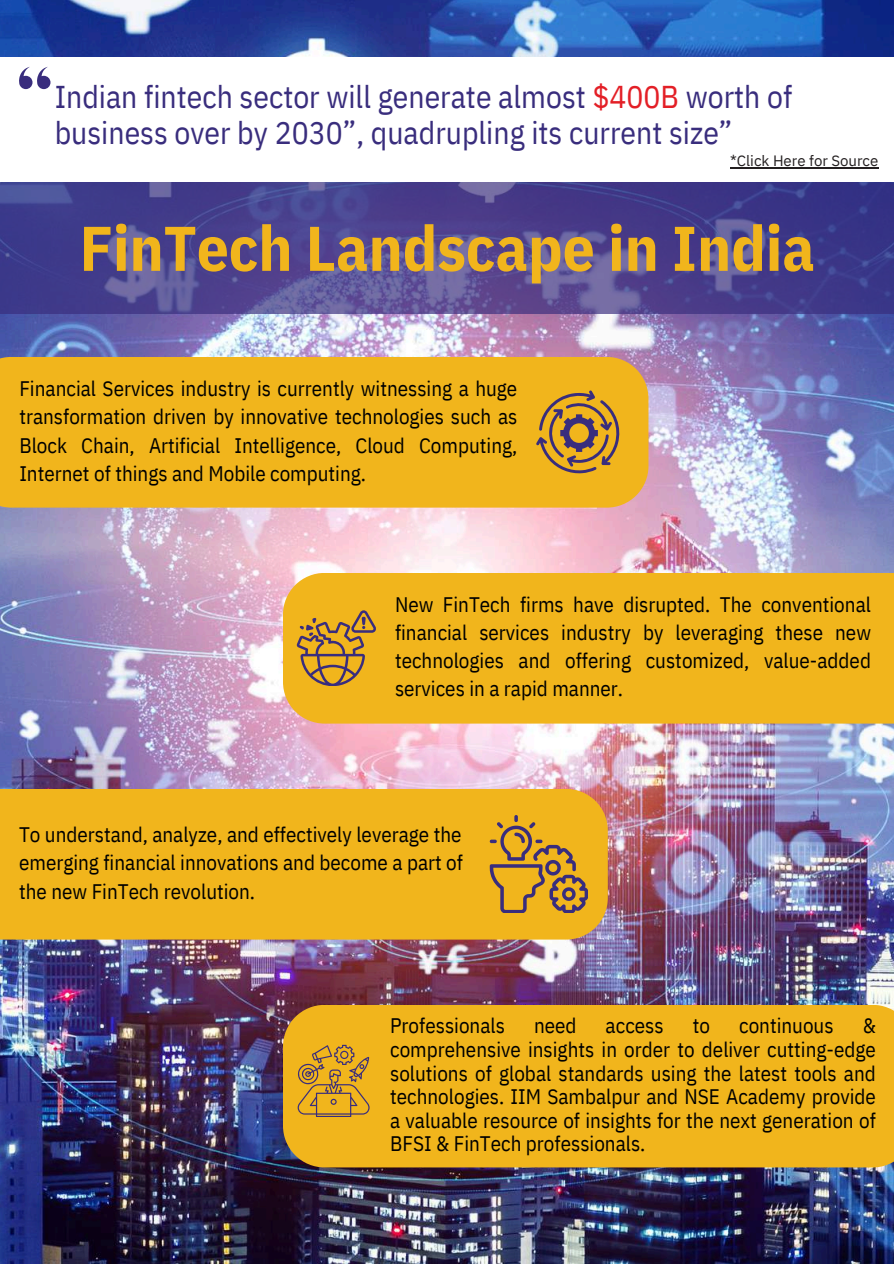
<style>
.page{position:relative;width:894px;height:1264px;background:#fff}
.page>*{position:absolute;margin:0;border:0;box-sizing:border-box;transform-origin:0 0}
.t1{font:700 63px "IBM Plex Sans Cond";color:#f1b51c}
.t2{font:31.5px/36px "IBM Plex Sans Cond";color:#392d7d}
.t3{font:21px/28.2px "IBM Plex Sans Cond";color:#000;text-align:justify}
.t4{font:15px "IBM Plex Sans";color:#231f20}
.s1{color:#e31f26}
</style>
<div class="page">
<img style="left:0;top:0;width:893px;height:1263px">
<div style="left:0;top:57px;width:893px;height:125px;background:#fff"></div>
<svg style="left:19px;top:67px;width:31px;height:22px"></svg>
<div style="left:0;top:357px;width:648px;height:150px;background:#f1b51c"></div>
<div style="left:283px;top:573px;width:610px;height:150px;background:#f1b51c"></div>
<div style="left:0;top:788px;width:607px;height:151px;background:#f1b51c"></div>
<div style="left:283px;top:1004px;width:610px;height:163px;background:#f1b51c"></div>
<svg style="left:536px;top:390px;width:86px;height:84px;background:#be8f36"></svg>
<svg style="left:296px;top:610px;width:80px;height:75px;background:#c59432"></svg>
<svg style="left:489px;top:815px;width:98px;height:98px;background:#c89731"></svg>
<svg style="left:0;top:182px;width:893px;height:132px;background:#4c458f"></svg>
<svg style="left:296px;top:1044px;width:73px;height:72px;background:#cf9c2d"></svg>
<hr style="left:730px;top:167px;width:148px;height:1px;background:#231f20">
<h2 class="t2" style="left:55px;top:78px;width:738px">Indian fintech sector will generate almost <span class="s1">$400B</span> worth of business over by 2030”, quadrupling its current size”</h2>
<p class="t4" style="left:730px;top:150px;width:150px">*Click Here for Source</p>
<h1 class="t1" style="left:80px;top:206px;width:736px">FinTech Landscape in India</h1>
<p class="t3" style="left:19px;top:374px;width:499px">Financial Services industry is currently witnessing a huge transformation driven by innovative technologies such as Block Chain, Artificial Intelligence, Cloud Computing, Internet of things and Mobile computing.</p>
<p class="t3" style="left:395px;top:590px;width:477px">New FinTech firms have disrupted. The conventional financial services industry by leveraging these new technologies and offering customized, value-added services in a rapid manner.</p>
<p class="t3" style="left:19px;top:820px;width:445px">To understand, analyze, and effectively leverage the emerging financial innovations and become a part of the new FinTech revolution.</p>
<p class="t3" style="left:390px;top:1011px;width:116px">Professionals</p>
<p class="t3" style="left:534px;top:1011px;width:44px">need</p>
<p class="t3" style="left:605px;top:1011px;width:60px">access</p>
<p class="t3" style="left:692px;top:1011px;width:19px">to</p>
<p class="t3" style="left:739px;top:1011px;width:96px">continuous</p>
<p class="t3" style="left:390px;top:1013px;width:487px;line-height:23.7px;text-indent:472px">&amp; comprehensive insights in order to deliver cutting-edge solutions of global standards using the latest tools and technologies. IIM Sambalpur and NSE Academy provide a valuable resource of insights for the next generation of BFSI &amp; FinTech professionals.</p>
</div>
